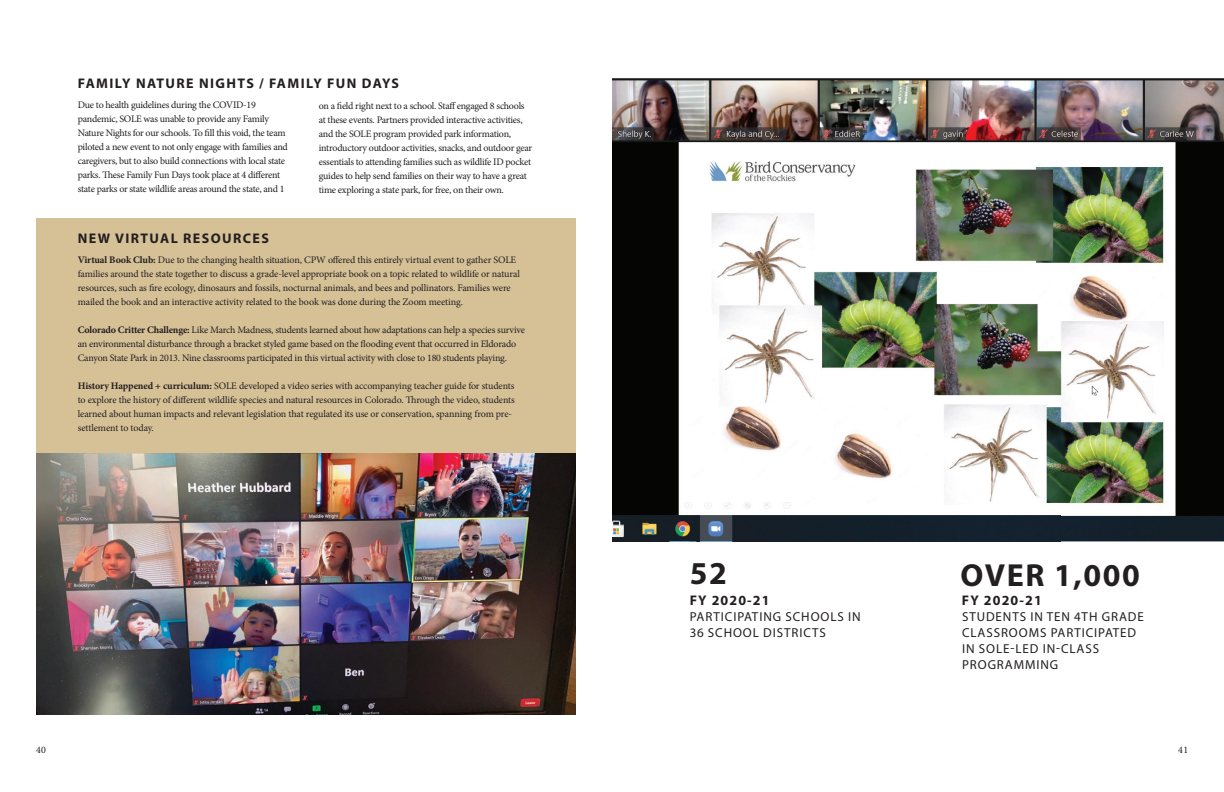
<style>
.page{position:relative;width:1224px;height:792px;background:#fff}
.page>*{position:absolute;margin:0;border:0;box-sizing:border-box;transform-origin:0 0}
.t1{font:700 32px "Myriad Pro";letter-spacing:.05em;color:#231f20}
.t2{font:700 14px "Myriad Pro";letter-spacing:.1em;color:#231f20}
.t3{font:13px/16px "Myriad Pro";letter-spacing:.07em;color:#231f20}
.t4{font:10px/14px "Minion Pro";letter-spacing:-.02em;color:#231f20}
.s1{font-weight:700}
</style>
<div class="page">
<div style="left:36px;top:219px;width:540px;height:236px;background:#d6c197"></div>
<img style="left:36px;top:454px;width:540px;height:260px">
<img style="left:612px;top:78px;width:612px;height:463px">
<img style="left:1207px;top:206px;width:4px;height:15px">
<p class="t2" style="left:78px;top:76px;width:323px">FAMILY NATURE NIGHTS / FAMILY FUN DAYS</p>
<p class="t4" style="left:78px;top:98px;width:212px">Due to health guidelines during the COVID-19 pandemic, SOLE was unable to provide any Family Nature Nights for our schools. To fill this void, the team piloted a new event to not only engage with families and caregivers, but to also build connections with local state parks. These Family Fun Days took place at 4 different state parks or state wildlife areas around the state, and 1</p>
<p class="t4" style="left:319px;top:98px;width:215px">on a field right next to a school. Staff engaged 8 schools at these events. Partners provided interactive activities, and the SOLE program provided park information, introductory outdoor activities, snacks, and outdoor gear essentials to attending families such as wildlife ID pocket guides to help send families on their way to have a great time exploring a state park, for free, on their own.</p>
<p class="t2" style="left:78px;top:230px;width:193px">NEW VIRTUAL RESOURCES</p>
<p class="t4" style="left:78px;top:253px;width:444px"><span class="s1">Virtual Book Club:</span> Due to the changing health situation, CPW offered this entirely virtual event to gather SOLE families around the state together to discuss a grade-level appropriate book on a topic related to wildlife or natural resources, such as fire ecology, dinosaurs and fossils, nocturnal animals, and bees and pollinators. Families were mailed the book and an interactive activity related to the book was done during the Zoom meeting.</p>
<p class="t4" style="left:78px;top:323px;width:449px"><span class="s1">Colorado Critter Challenge:</span> Like March Madness, students learned about how adaptations can help a species survive an environmental disturbance through a bracket styled game based on the flooding event that occurred in Eldorado<br>Canyon State Park in 2013. Nine classrooms participated in this virtual activity with close to 180 students playing.</p>
<p class="t4" style="left:78px;top:379px;width:439px"><span class="s1">History Happened + curriculum:</span> SOLE developed a video series with accompanying teacher guide for students to explore the history of different wildlife species and natural resources in Colorado. Through the video, students learned about human impacts and relevant legislation that regulated its use or conservation, spanning from pre&shy;settlement to today.</p>
<p class="t1" style="left:690px;top:555px;width:39px">52</p>
<p class="t1" style="left:960px;top:557px;width:181px">OVER 1,000</p>
<p class="t2" style="left:690px;top:593px;width:81px">FY 2020-21</p>
<p class="t3" style="left:690px;top:609px;width:173px">PARTICIPATING SCHOOLS IN<br>36 SCHOOL DISTRICTS</p>
<p class="t2" style="left:962px;top:593px;width:81px">FY 2020-21</p>
<p class="t3" style="left:962px;top:609px;width:183px">STUDENTS IN TEN 4TH GRADE<br>CLASSROOMS PARTICIPATED<br>IN SOLE-LED IN-CLASS<br>PROGRAMMING</p>
<p class="t4" style="left:36px;top:743px;width:12px">40</p>
<p class="t4" style="left:1178px;top:743px;width:12px">41</p>
</div>
